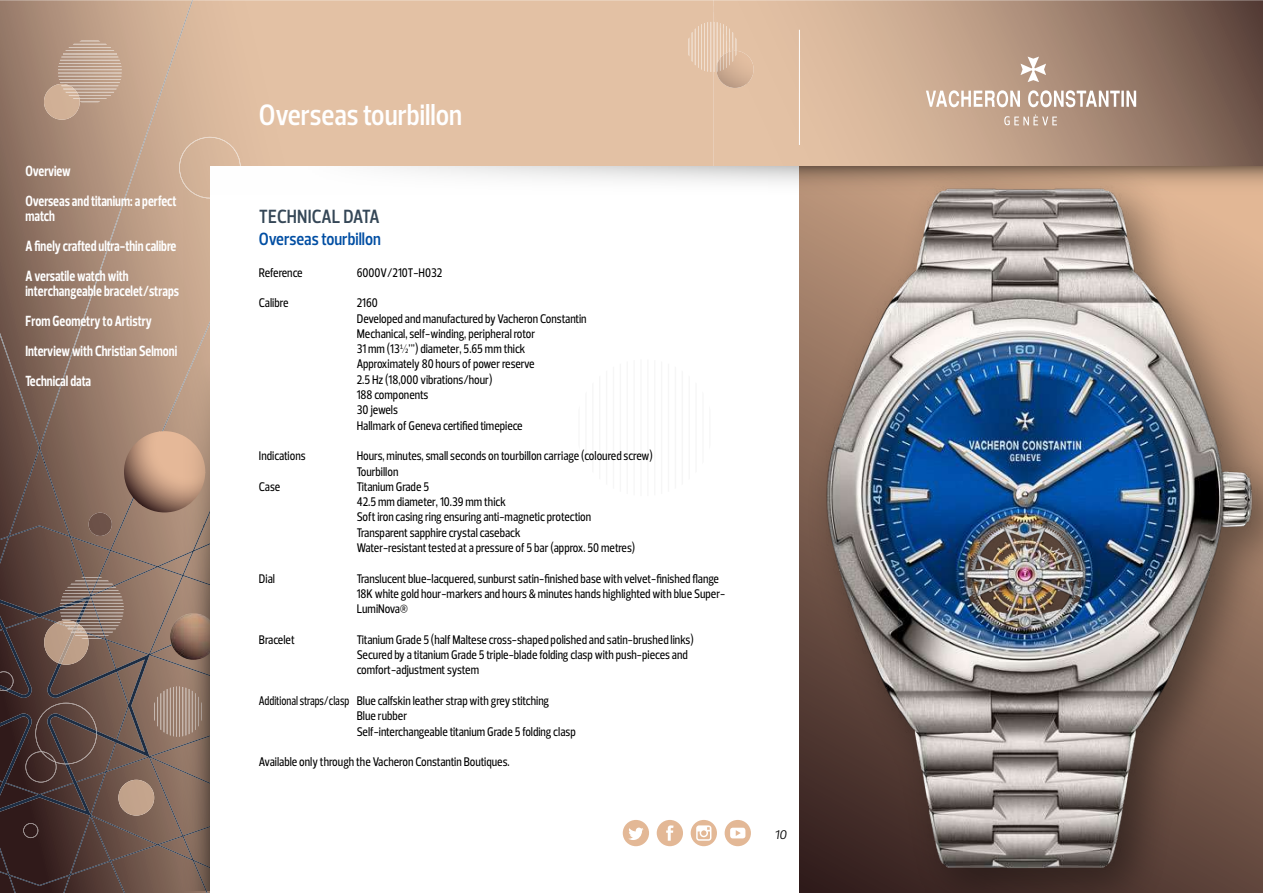
<style>
.page{position:relative;width:1263px;height:893px;background:#fff}
.page>*{position:absolute;margin:0;border:0;box-sizing:border-box;transform-origin:0 0}
.t1{font:600 30px "Prelo Condensed";color:#fff}
.t2{font:600 19.5px "Prelo Condensed";color:#354757}
.t3{font:600 18px "Prelo Condensed";color:#004ea3}
.t4{font:700 15px/30px "Prelo Condensed";color:#fff;scale:.9 1}
.t5{font:500 12.75px/15.3px "Prelo Condensed";color:#000}
.t6{font:500 12.75px/15.3px "Prelo Condensed";color:#000;scale:.89 1}
.t7{font:italic 12.75px "Prelo";color:#000}
</style>
<div class="page">
<div style="left:235px;top:0;width:479px;height:166px;background:#e3c1a4"></div>
<svg style="left:714px;top:0;width:549px;height:166px;background:#b59680"></svg>
<svg style="left:0;top:0;width:235px;height:893px;background:#8b7162"></svg>
<svg style="left:23px;top:823px;width:15px;height:15px"></svg>
<svg style="left:25px;top:703px;width:72px;height:79px;background:#533f3c"></svg>
<svg style="left:179px;top:137px;width:62px;height:53px;background:#d6b69b"></svg>
<div style="left:118px;top:780px;width:36px;height:36px;background:#c3a38c;border-radius:18px"></div>
<div style="left:89px;top:513px;width:23px;height:23px;background:#6d5249;border-radius:12px"></div>
<svg style="left:154px;top:686px;width:9px;height:51px"></svg>
<svg style="left:0;top:671px;width:13px;height:20px"></svg>
<svg style="left:44px;top:577px;width:80px;height:88px;background:#8c766b"></svg>
<svg style="left:65px;top:41px;width:49px;height:10px"></svg>
<hr style="left:64px;top:53px;width:52px;height:1px;background:#d5c2b5">
<svg style="left:44px;top:57px;width:78px;height:63px;background:#c1a590"></svg>
<img style="left:716px;top:51px;width:38px;height:37px">
<svg style="left:688px;top:22px;width:49px;height:50px;background:#e4c7af"></svg>
<svg style="left:124px;top:431px;width:81px;height:81px;background:#a6816c"></svg>
<svg style="left:926px;top:57px;width:210px;height:68px;background:#bea491"></svg>
<svg style="left:163px;top:190px;width:47px;height:701px;background:#a88a77"></svg>
<div style="left:210px;top:166px;width:1052px;height:727px;background:#fff"></div>
<svg style="left:385px;top:166px;width:414px;height:17px"></svg>
<svg style="left:623px;top:820px;width:26px;height:26px"></svg>
<svg style="left:657px;top:820px;width:26px;height:26px"></svg>
<svg style="left:725px;top:820px;width:26px;height:26px"></svg>
<svg style="left:691px;top:820px;width:26px;height:26px"></svg>
<hr style="left:799px;top:30px;width:1px;height:115px;background:#fff">
<img style="left:799px;top:214px;width:464px;height:679px">
<svg style="left:799px;top:166px;width:464px;height:48px;background:#b1927c"></svg>
<p class="t4" style="left:26px;top:156px;width:169px">Overview<br>Overseas and titanium: a perfect</p>
<p class="t4" style="left:26px;top:201px;width:169px">match<br>A finely crafted ultra-thin calibre<br>A versatile watch with</p>
<p class="t4" style="left:26px;top:276px;width:172px">interchangeable bracelet/straps<br>From Geometry to Artistry<br>Interview with Christian Selmoni<br>Technical data</p>
<h1 class="t1" style="left:259px;top:97px;width:205px">Overseas tourbillon</h1>
<h2 class="t2" style="left:259px;top:205px;width:122px">TECHNICAL DATA</h2>
<h3 class="t3" style="left:259px;top:228px;width:123px">Overseas tourbillon</h3>
<p class="t5" style="left:259px;top:265px;width:45px">Reference</p>
<p class="t5" style="left:357px;top:265px;width:87px">6000V/210T-H032</p>
<p class="t5" style="left:259px;top:295px;width:31px">Calibre</p>
<p class="t5" style="left:357px;top:295px;width:231px">2160<br>Developed and manufactured by Vacheron Constantin<br>Mechanical, self-winding, peripheral rotor<br>31 mm (13½’’’) diameter, 5.65 mm thick<br>Approximately 80 hours of power reserve<br>2.5 Hz (18,000 vibrations/hour)<br>188 components<br>30 jewels<br>Hallmark of Geneva certified timepiece</p>
<p class="t5" style="left:259px;top:448px;width:48px">Indications</p>
<p class="t5" style="left:357px;top:448px;width:298px">Hours, minutes, small seconds on tourbillon carriage (coloured screw)<br>Tourbillon</p>
<p class="t5" style="left:259px;top:479px;width:23px">Case</p>
<p class="t5" style="left:357px;top:479px;width:280px">Titanium Grade 5<br>42.5 mm diameter, 10.39 mm thick<br>Soft iron casing ring ensuring anti-magnetic protection Transparent sapphire crystal caseback<br>Water-resistant tested at a pressure of 5 bar (approx. 50 metres)</p>
<p class="t5" style="left:259px;top:571px;width:18px">Dial</p>
<p class="t5" style="left:357px;top:571px;width:370px">Translucent blue-lacquered, sunburst satin-finished base with velvet-finished flange<br>18K white gold hour-markers and hours &amp; minutes hands highlighted with blue Super-<br>LumiNova®</p>
<p class="t5" style="left:259px;top:632px;width:37px">Bracelet</p>
<p class="t5" style="left:357px;top:632px;width:338px">Titanium Grade 5 (half Maltese cross-shaped polished and satin-brushed links)<br>Secured by a titanium Grade 5 triple-blade folding clasp with push-pieces and comfort-adjustment system</p>
<p class="t6" style="left:357px;top:693px;width:248px;text-indent:-98px">Additional straps/clasp Blue calfskin leather strap with grey stitching<br>Blue rubber<br>Self-interchangeable titanium Grade 5 folding clasp</p>
<p class="t5" style="left:259px;top:754px;width:252px">Available only through the Vacheron Constantin Boutiques.</p>
<p class="t7" style="left:774px;top:826px;width:14px">10</p>
</div>
